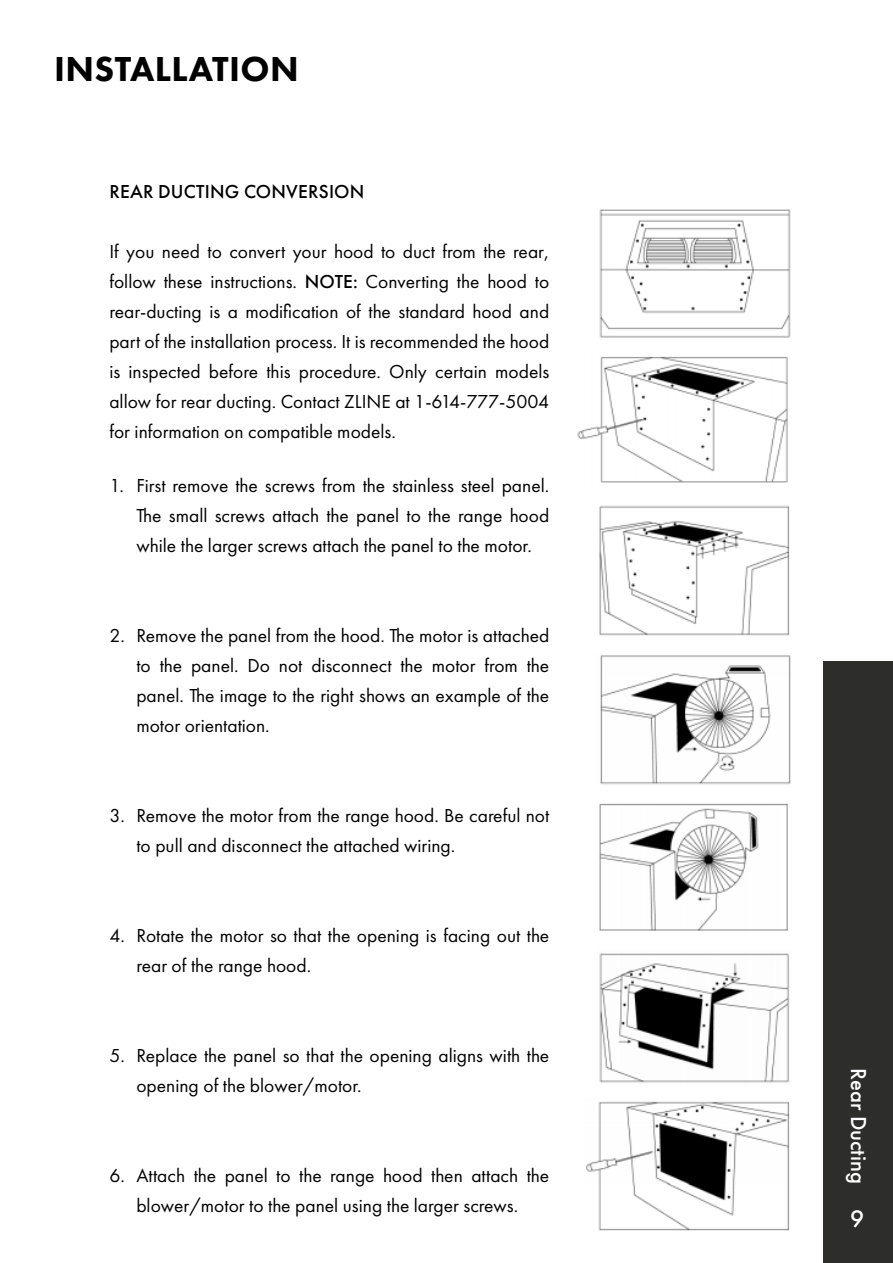
<style>
.page{position:relative;width:893px;height:1263px;background:#fff}
.page>*{position:absolute;margin:0;border:0;box-sizing:border-box;transform-origin:0 0}
.t1{font:800 36px "Futura PT";letter-spacing:.01em;color:#000}
.t2{font:500 24.75px "Futura PT";color:#fff}
.t3{font:500 22.5px "Futura PT";color:#fff}
.t4{font:19.5px/30px "Futura PT";color:#000;text-align:justify}
.t5{font:500 19.5px "Futura PT";letter-spacing:.01em;color:#000}
.s1{font-weight:500}
</style>
<div class="page">
<div style="left:823px;top:661px;width:70px;height:602px;background:#2d2d2c"></div>
<img style="left:577px;top:209px;width:214px;height:1022px">
<h1 class="t1" style="left:54px;top:47px;width:246px">INSTALLATION</h1>
<p class="t5" style="left:109px;top:179px;width:256px">REAR DUCTING CONVERSION</p>
<p class="t4" style="left:109px;top:236px;width:441px">If you need to convert your hood to duct from the rear, follow these instructions. <span class="s1">NOTE:</span> Converting the hood to rear-ducting is a modification of the standard hood and part of the installation process. It is recommended the hood is inspected before this procedure. Only certain models allow for rear ducting. Contact ZLINE at 1-614-777-5004 for information on compatible models.</p>
<p class="t4" style="left:136px;top:470px;width:414px;text-indent:-27px">1. First remove the screws from the stainless steel panel.<br>The small screws attach the panel to the range hood while the larger screws attach the panel to the motor.</p>
<p class="t4" style="left:136px;top:620px;width:414px;text-indent:-27px">2. Remove the panel from the hood. The motor is attached to the panel. Do not disconnect the motor from the panel. The image to the right shows an example of the motor orientation.</p>
<p class="t4" style="left:136px;top:800px;width:414px;text-indent:-27px">3. Remove the motor from the range hood. Be careful not to pull and disconnect the attached wiring.</p>
<p class="t4" style="left:136px;top:920px;width:414px;text-indent:-27px">4. Rotate the motor so that the opening is facing out the rear of the range hood.</p>
<p class="t4" style="left:136px;top:1040px;width:414px;text-indent:-27px">5. Replace the panel so that the opening aligns with the opening of the blower/motor.</p>
<p class="t4" style="left:109px;top:1160px;width:441px;text-align:center">6. Attach the panel to the range hood then attach the blower/motor to the panel using the larger screws.</p>
<p class="t3" style="left:872px;top:1068px;width:117px;rotate:90deg">Rear Ducting</p>
<p class="t2" style="left:850px;top:1204px;width:16px">9</p>
</div>
